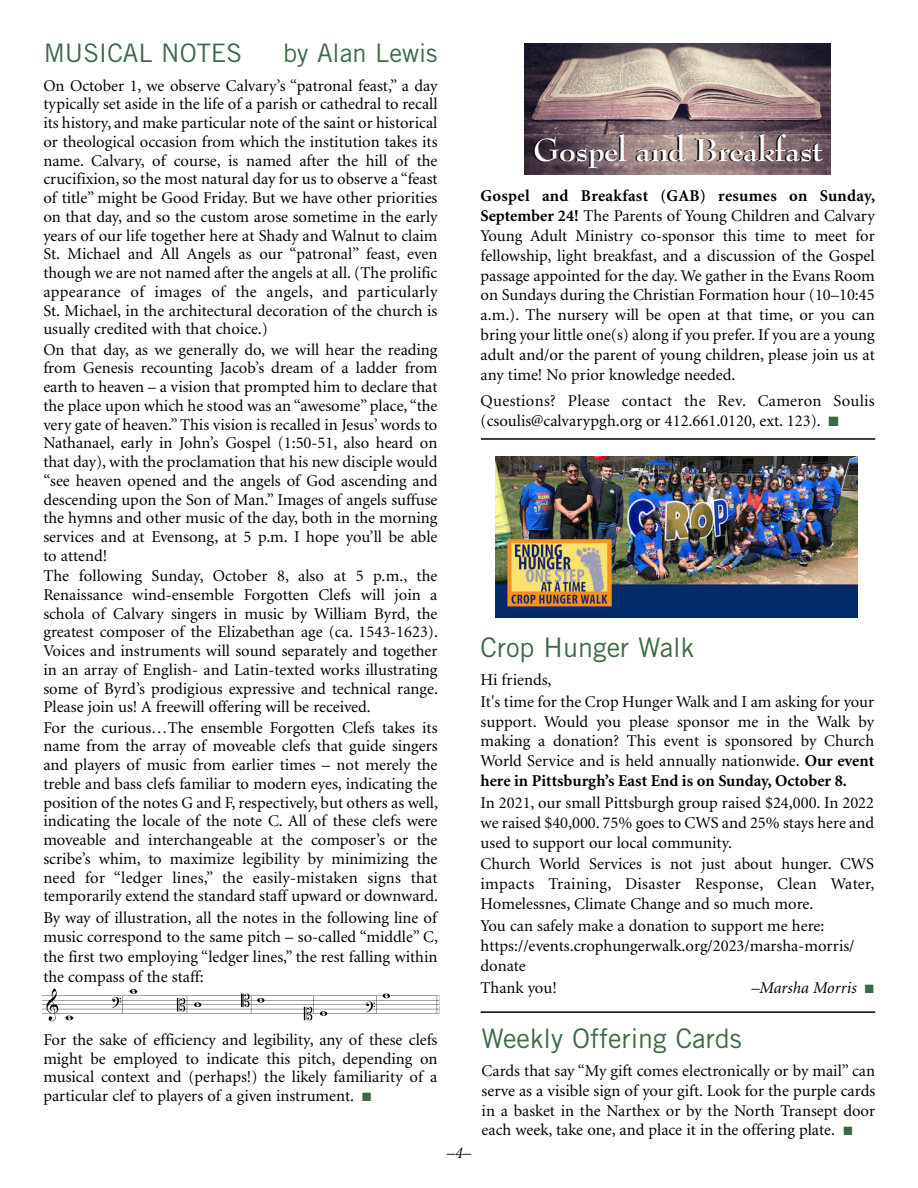
<style>
.page{position:relative;width:918px;height:1188px;background:#fff}
.page>*{position:absolute;margin:0;border:0;box-sizing:border-box;transform-origin:0 0}
.t1{font:700 31.5px "Bernhard Modern BT";letter-spacing:-.015em;color:#fff}
.t2{font:27px "Trade Gothic";color:#3f6946}
.t3{font:25.5px "Trade Gothic";color:#3f6946}
.t4{font:16.5px/18.8px "Minion";color:#000;text-align:justify}
.t5{font:italic 16.5px "Minion";color:#000}
.s1{font-weight:700}
.s2{color:#3f6946}
</style>
<div class="page">
<img style="left:525px;top:43px;width:306px;height:132px">
<hr style="left:481px;top:438px;width:394px;height:2px;background:#000">
<img style="left:42px;top:988px;width:398px;height:34px">
<img style="left:496px;top:456px;width:362px;height:162px">
<hr style="left:481px;top:1011px;width:394px;height:2px;background:#000">
<h3 class="t3" style="left:44px;top:43px;width:200px">MUSICAL NOTES</h3>
<h3 class="t3" style="left:283px;top:43px;width:156px">by Alan Lewis</h3>
<p class="t4" style="left:43px;top:77px;width:396px">On October 1, we observe Calvary’s “patronal feast,” a day typically set aside in the life of a parish or cathedral to recall its history, and make particular note of the saint or historical or theological occasion from which the institution takes its name. Calvary, of course, is named after the hill of the crucifixion, so the most natural day for us to observe a “feast of title” might be Good Friday. But we have other priorities on that day, and so the custom arose sometime in the early years of our life together here at Shady and Walnut to claim St. Michael and All Angels as our “patronal” feast, even though we are not named after the angels at all. (The prolific appearance of images of the angels, and particularly St. Michael, in the architectural decoration of the church is usually credited with that choice.)</p>
<p class="t4" style="left:43px;top:341px;width:396px">On that day, as we generally do, we will hear the reading from Genesis recounting Jacob’s dream of a ladder from earth to heaven – a vision that prompted him to declare that the place upon which he stood was an “awesome” place, “the very gate of heaven.” This vision is recalled in Jesus’ words to Nathanael, early in John’s Gospel (1:50-51, also heard on that day), with the proclamation that his new disciple would “see heaven opened and the angels of God ascending and descending upon the Son of Man.” Images of angels suffuse the hymns and other music of the day, both in the morning services and at Evensong, at 5 p.m. I hope you’ll be able to attend!</p>
<p class="t4" style="left:43px;top:568px;width:396px">The following Sunday, October 8, also at 5 p.m., the Renaissance wind-ensemble Forgotten Clefs will join a schola of Calvary singers in music by William Byrd, the greatest composer of the Elizabethan age (ca. 1543-1623).<br>Voices and instruments will sound separately and together in an array of English- and Latin-texted works illustrating some of Byrd’s prodigious expressive and technical range.<br>Please join us! A freewill offering will be received.</p>
<p class="t4" style="left:43px;top:719px;width:396px">For the curious…The ensemble Forgotten Clefs takes its name from the array of moveable clefs that guide singers and players of music from earlier times – not merely the treble and bass clefs familiar to modern eyes, indicating the position of the notes G and F, respectively, but others as well, indicating the locale of the note C. All of these clefs were moveable and interchangeable at the composer’s or the scribe’s whim, to maximize legibility by minimizing the need for “ledger lines,” the easily-mistaken signs that temporarily extend the standard staff upward or downward.</p>
<p class="t4" style="left:43px;top:909px;width:396px;line-height:19.8px">By way of illustration, all the notes in the following line of music correspond to the same pitch – so-called “middle” C, the first two employing “ledger lines,” the rest falling within the compass of the staff:</p>
<h1 class="t1" style="left:534px;top:135px;width:291px">Gospel and Breakfast</h1>
<p class="t4" style="left:481px;top:188px;width:396px;line-height:19.8px"><span class="s1">Gospel and Breakfast (GAB) resumes on Sunday, September 24!</span> The Parents of Young Children and Calvary Young Adult Ministry co-sponsor this time to meet for fellowship, light breakfast, and a discussion of the Gospel passage appointed for the day. We gather in the Evans Room on Sundays during the Christian Formation hour (10–10:45 a.m.). The nursery will be open at that time, or you can bring your little one(s) along if you prefer. If you are a young adult and/or the parent of young children, please join us at any time! No prior knowledge needed.</p>
<p class="t4" style="left:481px;top:392px;width:396px;line-height:19.8px">Questions? Please contact the Rev. Cameron Soulis (csoulis@calvarypgh.org or 412.661.0120, ext. 123). <span class="s2">■</span></p>
<h2 class="t2" style="left:481px;top:638px;width:215px">Crop Hunger Walk</h2>
<p class="t4" style="left:481px;top:670px;width:395px;line-height:21.9px">Hi friends,<br>It's time for the Crop Hunger Walk and I am asking for your</p>
<p class="t4" style="left:481px;top:713px;width:395px;line-height:19.8px">support. Would you please sponsor me in the Walk by making a donation? This event is sponsored by Church World Service and is held annually nationwide. <span class="s1">Our event here in Pittsburgh’s East End is on Sunday, October 8.</span></p>
<p class="t4" style="left:481px;top:794px;width:395px;line-height:19.8px">In 2021, our small Pittsburgh group raised $24,000. In 2022 we raised $40,000. 75% goes to CWS and 25% stays here and used to support our local community.</p>
<p class="t4" style="left:481px;top:856px;width:395px;line-height:19.8px">Church World Services is not just about hunger. CWS impacts Training, Disaster Response, Clean Water, Homelessnes, Climate Change and so much more.</p>
<p class="t4" style="left:481px;top:917px;width:375px;line-height:19.8px;text-align:left">You can safely make a donation to support me here: https://events.crophungerwalk.org/2023/marsha-morris/ donate</p>
<p class="t4" style="left:481px;top:979px;width:78px">Thank you!</p>
<p class="t5" style="left:751px;top:981px;width:124px">–Marsha Morris <span class="s2">■</span></p>
<p class="t4" style="left:43px;top:1032px;width:396px">For the sake of efficiency and legibility, any of these clefs might be employed to indicate this pitch, depending on musical context and (perhaps!) the likely familiarity of a particular clef to players of a given instrument. <span class="s2">■</span></p>
<p class="t5" style="left:447px;top:1146px;width:26px">–4–</p>
<h2 class="t2" style="left:482px;top:1029px;width:262px">Weekly Offering Cards</h2>
<p class="t4" style="left:482px;top:1062px;width:395px;line-height:19.8px">Cards that say “My gift comes electronically or by mail” can serve as a visible sign of your gift. Look for the purple cards in a basket in the Narthex or by the North Transept door each week, take one, and place it in the offering plate. <span class="s2">■</span></p>
</div>
